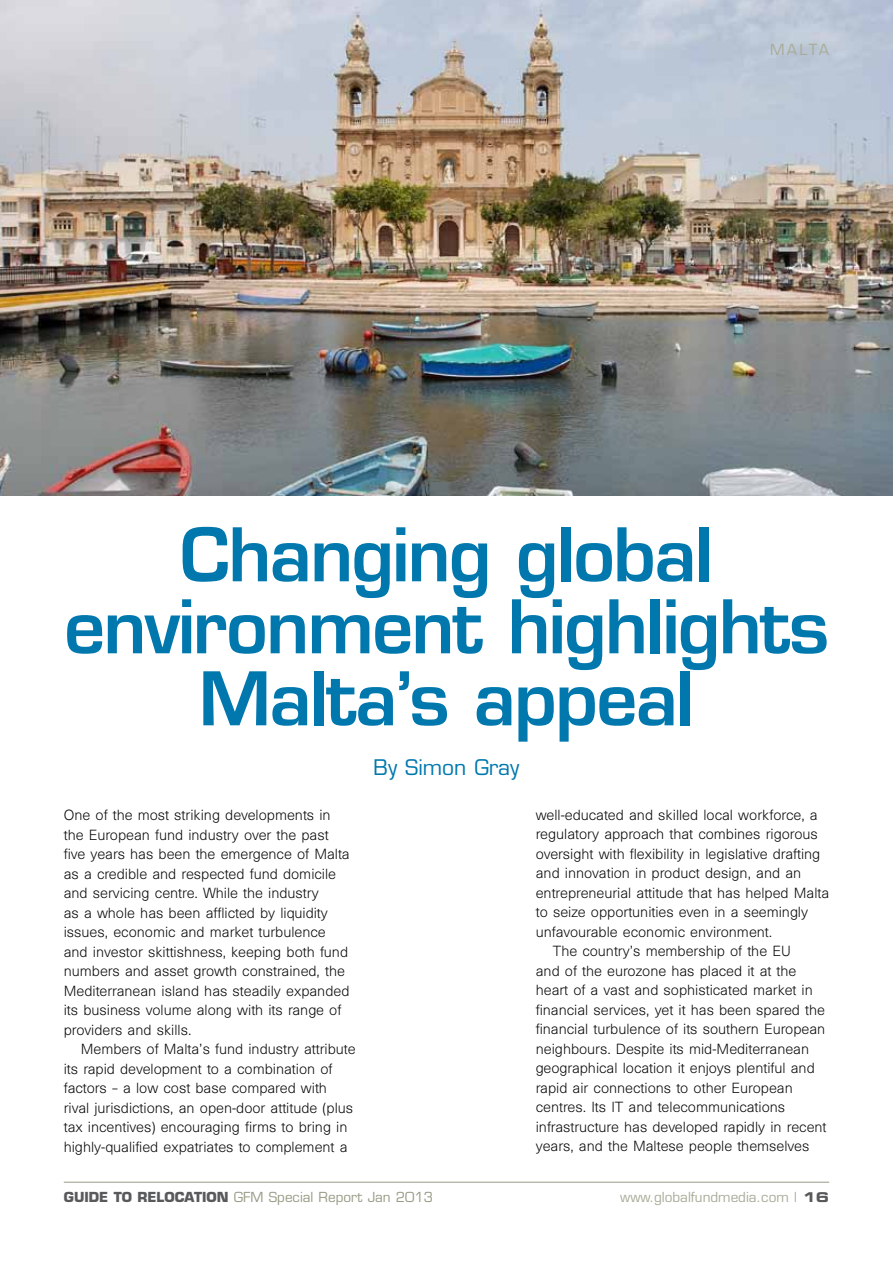
<style>
.page{position:relative;width:893px;height:1263px;background:#fff}
.page>*{position:absolute;margin:0;border:0;box-sizing:border-box;transform-origin:0 0}
.t1{font:600 72px/72px "Eurostile";letter-spacing:-.025em;color:#0078ae;text-align:center}
.t2{font:21px "Eurostile";color:#0078ae}
.t3{font:15px "Eurostile";letter-spacing:.12em;color:#a9ab98}
.t4{font:300 13.5px/19.5px "Unica SB";color:#000}
.t5{font:13.5px "Eurostile";color:#989b85}
.t6{font:13.5px "Eurostile";color:#a9ab98}
.s1{font-weight:700;color:#58595b}
.s2{font-family:"Eurostile Bold Extended Two";color:#58595b}
</style>
<div class="page">
<hr style="left:64px;top:1182px;width:765px;height:1px;background:#989b85">
<img style="left:0;top:0;width:893px;height:495px">
<p class="t3" style="left:770px;top:40px;width:61px">Malta</p>
<h1 class="t1" style="left:64px;top:518px;width:766px">Changing global environment highlights<br>Malta’s appeal</h1>
<h2 class="t2" style="left:374px;top:754px;width:147px">By Simon Gray</h2>
<p class="t4" style="left:64px;top:805px;width:287px">One of the most striking developments in the European fund industry over the past five years has been the emergence of Malta as a credible and respected fund domicile and servicing centre. While the industry<br>as a whole has been afflicted by liquidity issues, economic and market turbulence and investor skittishness, keeping both fund numbers and asset growth constrained, the Mediterranean island has steadily expanded its business volume along with its range of providers and skills.</p>
<p class="t4" style="left:64px;top:1039px;width:293px;text-indent:17px">Members of Malta’s fund industry attribute its rapid development to a combination of factors – a low cost base compared with rival jurisdictions, an open-door attitude (plus tax incentives) encouraging firms to bring in highly-qualified expatriates to complement a</p>
<p class="t4" style="left:536px;top:805px;width:283px">well-educated and skilled local workforce, a</p>
<p class="t4" style="left:536px;top:825px;width:284px">regulatory approach that combines rigorous</p>
<p class="t4" style="left:536px;top:844px;width:286px">oversight with flexibility in legislative drafting</p>
<p class="t4" style="left:536px;top:864px;width:267px">and innovation in product design, and an</p>
<p class="t4" style="left:536px;top:883px;width:295px">entrepreneurial attitude that has helped Malta</p>
<p class="t4" style="left:536px;top:903px;width:274px">to seize opportunities even in a seemingly</p>
<p class="t4" style="left:536px;top:922px;width:238px">unfavourable economic environment.</p>
<p class="t4" style="left:553px;top:942px;width:239px">The country’s membership of the EU</p>
<p class="t4" style="left:536px;top:961px;width:262px">and of the eurozone has placed it at the</p>
<p class="t4" style="left:536px;top:981px;width:279px">heart of a vast and sophisticated market in</p>
<p class="t4" style="left:536px;top:1000px;width:291px">financial services, yet it has been spared the</p>
<p class="t4" style="left:536px;top:1020px;width:291px">financial turbulence of its southern European</p>
<p class="t4" style="left:536px;top:1039px;width:275px">neighbours. Despite its mid-Mediterranean</p>
<p class="t4" style="left:536px;top:1059px;width:280px">geographical location it enjoys plentiful and</p>
<p class="t4" style="left:536px;top:1078px;width:258px">rapid air connections to other European</p>
<p class="t4" style="left:536px;top:1098px;width:251px">centres. Its IT and telecommunications</p>
<p class="t4" style="left:536px;top:1117px;width:292px">infrastructure has developed rapidly in recent</p>
<p class="t4" style="left:536px;top:1137px;width:275px">years, and the Maltese people themselves</p>
<p class="t5" style="left:64px;top:1188px;width:371px"><span class="s1">GUIDE TO RELOCATION</span> GFM Special Report Jan 2013</p>
<p class="t6" style="left:620px;top:1188px;width:210px">www.globalfundmedia.com | <span class="s2">16</span></p>
</div>
